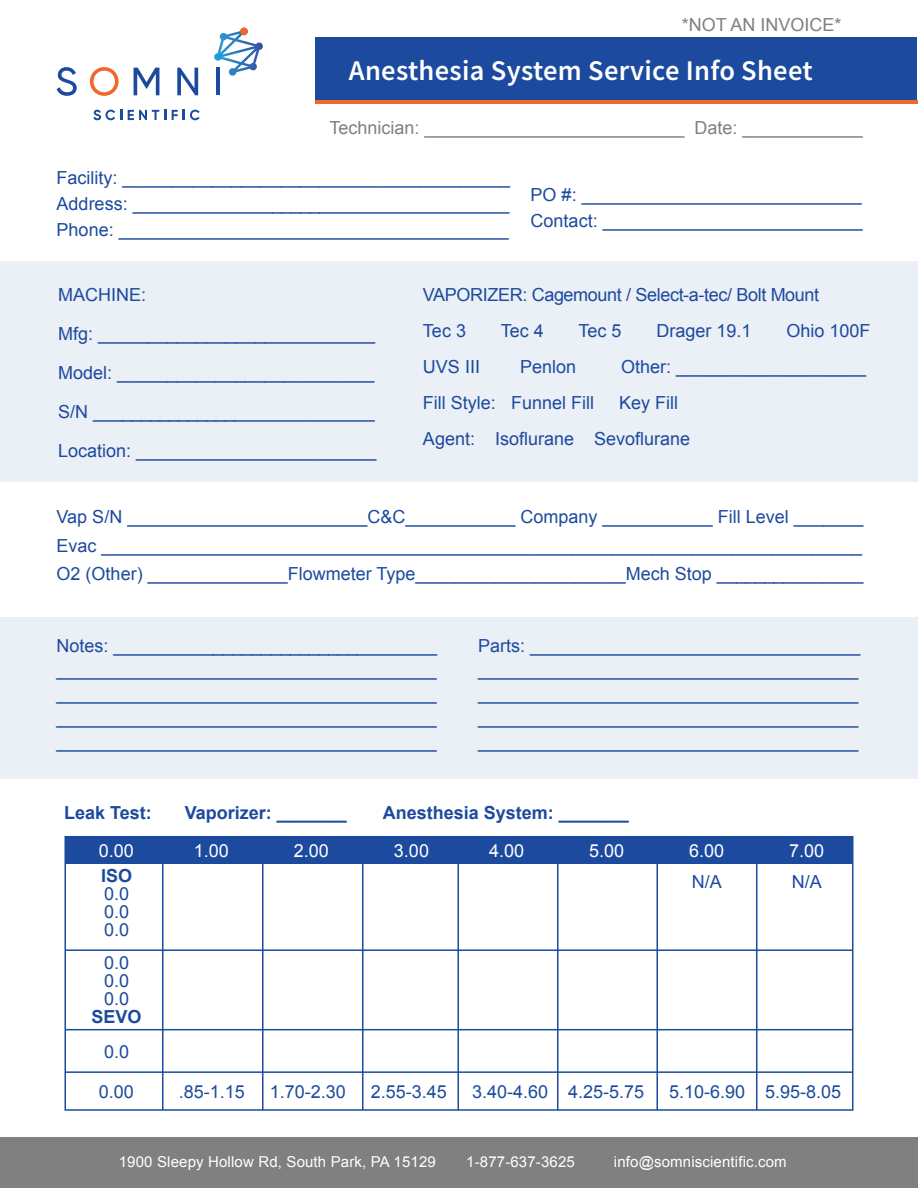
<style>
.page{position:relative;width:918px;height:1188px;background:#fff}
.page>*{position:absolute;margin:0;border:0;box-sizing:border-box;transform-origin:0 0}
.t1{font:600 28.5px "Source Sans Pro";letter-spacing:.01em;color:#fff}
.t2{font:18px/24px "Arial";color:#1c4a9e;text-align:justify}
.t3{font:18px "Arial";color:#7f807f}
.t4{font:700 18px "Arial";color:#1c4a9e}
.t5{font:18px/36px "Arial";letter-spacing:-.02em;color:#1c4a9e}
.t6{font:18px "Arial";color:#fff}
.t7{font:15px "Arial";letter-spacing:.01em;color:#fff}
</style>
<div class="page">
<div style="left:64px;top:836px;width:790px;height:275px;border:2px solid #1c4a9e"></div>
<hr style="left:162px;top:837px;width:1px;height:273px;background:#1c4a9e">
<hr style="left:262px;top:837px;width:1px;height:273px;background:#1c4a9e">
<hr style="left:362px;top:837px;width:1px;height:273px;background:#1c4a9e">
<hr style="left:457px;top:837px;width:2px;height:273px;background:#1c4a9e">
<hr style="left:557px;top:837px;width:1px;height:273px;background:#1c4a9e">
<hr style="left:656px;top:837px;width:2px;height:273px;background:#1c4a9e">
<hr style="left:756px;top:837px;width:1px;height:273px;background:#1c4a9e">
<hr style="left:65px;top:1071px;width:788px;height:2px;background:#1c4a9e">
<hr style="left:65px;top:1029px;width:788px;height:1px;background:#1c4a9e">
<hr style="left:65px;top:949px;width:788px;height:2px;background:#1c4a9e">
<div style="left:65px;top:837px;width:788px;height:27px;background:#1c4a9e"></div>
<div style="left:0;top:262px;width:917px;height:220px;background:#ebeff6"></div>
<div style="left:0;top:617px;width:917px;height:161px;background:#ebeff6"></div>
<div style="left:0;top:1137px;width:918px;height:51px;background:#7f807f"></div>
<div style="left:316px;top:38px;width:601px;height:62px;background:#1c4a9e"></div>
<svg style="left:214px;top:28px;width:49px;height:48px"></svg>
<svg style="left:57px;top:67px;width:20px;height:29px"></svg>
<svg style="left:90px;top:67px;width:29px;height:29px"></svg>
<svg style="left:134px;top:68px;width:25px;height:27px"></svg>
<svg style="left:177px;top:68px;width:21px;height:27px"></svg>
<hr style="left:216px;top:68px;width:4px;height:27px;background:#1c4a9e">
<svg style="left:93px;top:110px;width:29px;height:10px"></svg>
<svg style="left:128px;top:110px;width:38px;height:10px"></svg>
<svg style="left:172px;top:110px;width:28px;height:10px"></svg>
<div style="left:240px;top:28px;width:8px;height:7px;background:#f1682d;border-radius:50%"></div>
<hr style="left:316px;top:100px;width:602px;height:3px;background:#f1682d">
<p class="t3" style="left:682px;top:12px;width:161px">*NOT AN INVOICE*</p>
<h1 class="t1" style="left:349px;top:52px;width:465px">Anesthesia System Service Info Sheet</h1>
<p class="t3" style="left:329px;top:116px;width:535px">Technician: __________________________ Date: ____________</p>
<p class="t2" style="left:57px;top:166px;width:455px;line-height:25.5px">Facility: _______________________________________ Address: ______________________________________ Phone: _______________________________________</p>
<p class="t2" style="left:531px;top:182px;width:334px;line-height:25.5px">PO #: ____________________________<br>Contact: __________________________</p>
<p class="t2" style="left:58px;top:275px;width:320px;line-height:39px;text-align:left">MACHINE:<br>Mfg: ____________________________<br>Model: __________________________<br>S/N _____________________________<br>Location: ________________________</p>
<p class="t5" style="left:423px;top:277px;width:398px">VAPORIZER: Cagemount / Select-a-tec/ Bolt Mount<br>Tec 3</p>
<p class="t2" style="left:501px;top:319px;width:45px">Tec 4</p>
<p class="t2" style="left:578px;top:319px;width:45px">Tec 5</p>
<p class="t2" style="left:656px;top:319px;width:97px">Drager 19.1</p>
<p class="t2" style="left:787px;top:319px;width:86px">Ohio 100F</p>
<p class="t2" style="left:423px;top:355px;width:59px">UVS III</p>
<p class="t2" style="left:520px;top:355px;width:58px">Penlon</p>
<p class="t2" style="left:621px;top:355px;width:247px">Other: ___________________</p>
<p class="t2" style="left:423px;top:391px;width:173px">Fill Style: Funnel Fill</p>
<p class="t2" style="left:423px;top:385px;width:269px;line-height:36px;text-indent:196px">Key Fill<br>Agent: Isoflurane Sevoflurane</p>
<p class="t2" style="left:57px;top:503px;width:808px;line-height:28.5px">Vap S/N ________________________C&amp;C___________ Company ___________ Fill Level _______ Evac ____________________________________________________________________________ O2 (Other) ______________Flowmeter Type_____________________Mech Stop _______________</p>
<p class="t2" style="left:57px;top:634px;width:382px">Notes: _________________________________ ______________________________________ ______________________________________ ______________________________________ ______________________________________</p>
<p class="t2" style="left:478px;top:634px;width:384px">Parts: _________________________________ ______________________________________ ______________________________________ ______________________________________ ______________________________________</p>
<p class="t4" style="left:64px;top:801px;width:89px">Leak Test:</p>
<p class="t4" style="left:185px;top:801px;width:164px">Vaporizer: _______</p>
<p class="t4" style="left:383px;top:801px;width:248px">Anesthesia System: _______</p>
<p class="t6" style="left:99px;top:839px;width:37px">0.00</p>
<p class="t6" style="left:194px;top:839px;width:37px">1.00</p>
<p class="t6" style="left:294px;top:839px;width:37px">2.00</p>
<p class="t6" style="left:394px;top:839px;width:37px">3.00</p>
<p class="t6" style="left:489px;top:839px;width:37px">4.00</p>
<p class="t6" style="left:589px;top:839px;width:37px">5.00</p>
<p class="t6" style="left:689px;top:839px;width:37px">6.00</p>
<p class="t6" style="left:789px;top:839px;width:37px">7.00</p>
<p class="t4" style="left:101px;top:864px;width:33px">ISO</p>
<p class="t2" style="left:104px;top:885px;width:27px;line-height:18px">0.0<br>0.0<br>0.0</p>
<p class="t2" style="left:104px;top:954px;width:27px;line-height:18px">0.0<br>0.0<br>0.0</p>
<p class="t4" style="left:92px;top:1005px;width:52px">SEVO</p>
<p class="t2" style="left:104px;top:1040px;width:27px">0.0</p>
<p class="t2" style="left:692px;top:870px;width:32px">N/A</p>
<p class="t2" style="left:792px;top:870px;width:32px">N/A</p>
<p class="t2" style="left:99px;top:1080px;width:37px">0.00</p>
<p class="t2" style="left:179px;top:1080px;width:68px">.85-1.15</p>
<p class="t2" style="left:270px;top:1080px;width:78px">1.70-2.30</p>
<p class="t2" style="left:371px;top:1080px;width:78px">2.55-3.45</p>
<p class="t2" style="left:472px;top:1080px;width:174px">3.40-4.60 4.25-5.75</p>
<p class="t2" style="left:669px;top:1080px;width:174px">5.10-6.90 5.95-8.05</p>
<p class="t7" style="left:119px;top:1152px;width:319px">1900 Sleepy Hollow Rd, South Park, PA 15129</p>
<p class="t7" style="left:466px;top:1152px;width:110px">1-877-637-3625</p>
<p class="t7" style="left:614px;top:1152px;width:174px">info@somniscientific.com</p>
</div>
